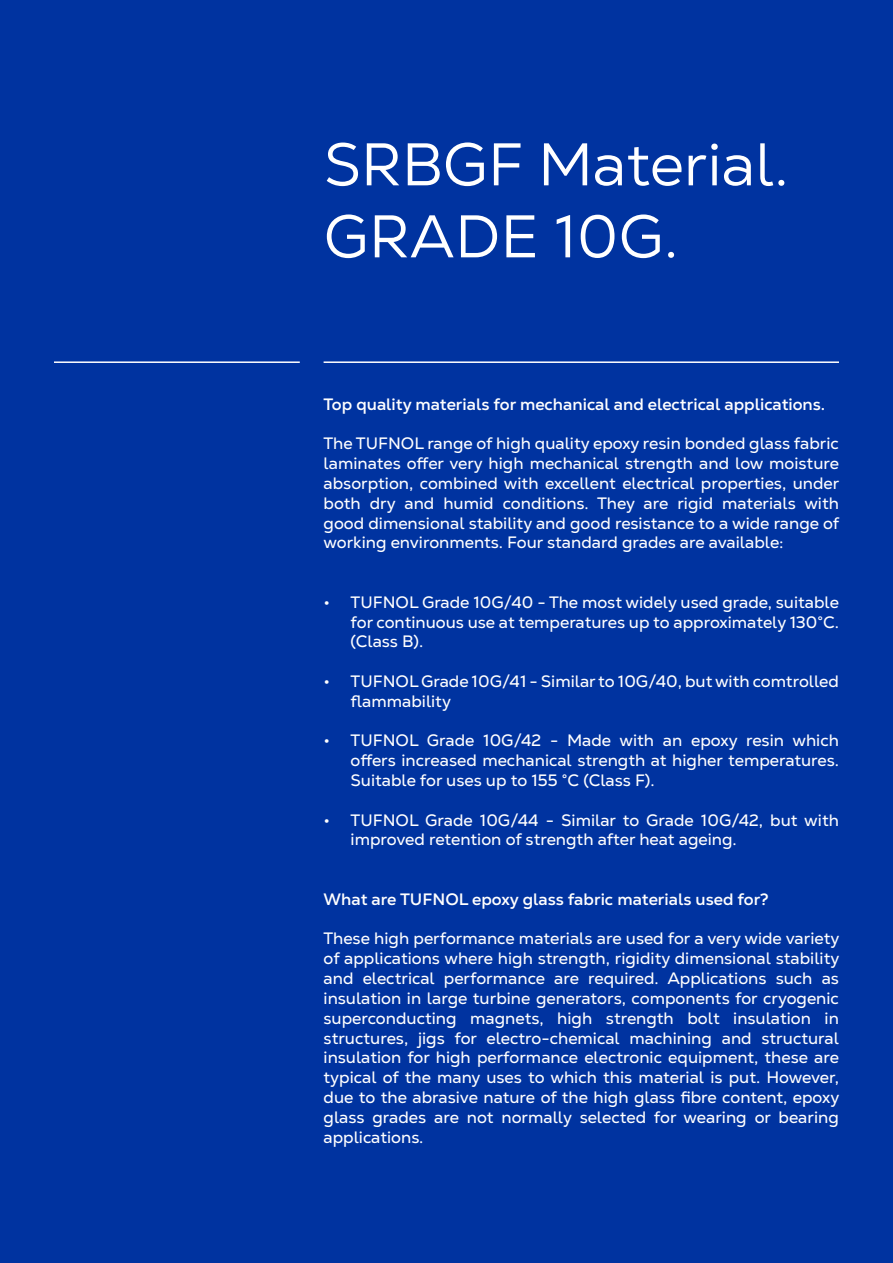
<style>
.page{position:relative;width:893px;height:1263px;background:#0033a0}
.page>*{position:absolute;margin:0;border:0;box-sizing:border-box;transform-origin:0 0}
.t1{font:60px "Nexa Text";color:#fff}
.t2{font:16.5px/19.8px "Nexa Text";color:#fff;text-align:justify}
.t3{font:700 16.5px "Nexa Text";color:#fff}
</style>
<div class="page">
<hr style="left:54px;top:361px;width:246px;height:2px;background:#fff">
<hr style="left:324px;top:361px;width:515px;height:2px;background:#fff">
<p class="t1" style="left:324px;top:128px;width:467px">SRBGF Material.</p>
<p class="t1" style="left:324px;top:200px;width:356px">GRADE 10G.</p>
<p class="t3" style="left:324px;top:394px;width:503px">Top quality materials for mechanical and electrical applications.</p>
<p class="t2" style="left:324px;top:434px;width:517px">The TUFNOL range of high quality epoxy resin bonded glass fabric laminates offer very high mechanical strength and low moisture absorption, combined with excellent electrical properties, under both dry and humid conditions. They are rigid materials with good dimensional stability and good resistance to a wide range of working environments. Four standard grades are available:</p>
<p class="t2" style="left:351px;top:592px;width:490px;text-indent:-27px">• TUFNOL Grade 10G/40 - The most widely used grade, suitable for continuous use at temperatures up to approximately 130°C. (Class B).</p>
<p class="t2" style="left:351px;top:671px;width:490px;text-indent:-27px">• TUFNOL Grade 10G/41 - Similar to 10G/40, but with comtrolled flammability</p>
<p class="t2" style="left:351px;top:731px;width:490px;text-indent:-27px">• TUFNOL Grade 10G/42 - Made with an epoxy resin which offers increased mechanical strength at higher temperatures.<br>Suitable for uses up to 155 °C (Class F).</p>
<p class="t2" style="left:351px;top:810px;width:490px;text-indent:-27px">• TUFNOL Grade 10G/44 - Similar to Grade 10G/42, but with improved retention of strength after heat ageing.</p>
<p class="t3" style="left:324px;top:889px;width:447px">What are TUFNOL epoxy glass fabric materials used for?</p>
<p class="t2" style="left:324px;top:929px;width:517px">These high performance materials are used for a very wide variety of applications where high strength, rigidity dimensional stability and electrical performance are required. Applications such as insulation in large turbine generators, components for cryogenic superconducting magnets, high strength bolt insulation in structures, jigs for electro-chemical machining and structural insulation for high performance electronic equipment, these are typical of the many uses to which this material is put. However, due to the abrasive nature of the high glass fibre content, epoxy glass grades are not normally selected for wearing or bearing applications.</p>
</div>
